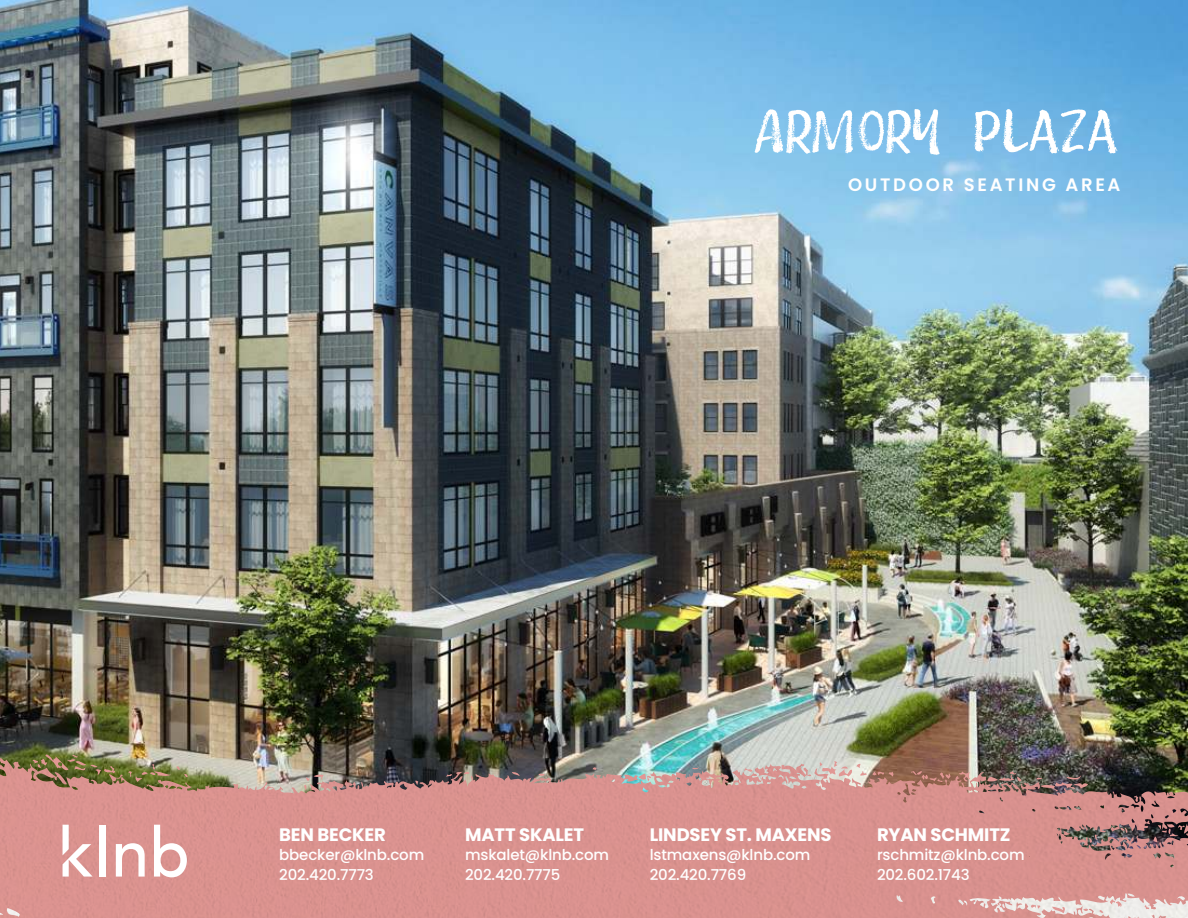
<style>
.page{position:relative;width:1188px;height:918px;background:#fff}
.page>*{position:absolute;margin:0;border:0;box-sizing:border-box;transform-origin:0 0}
.t1{font:90px "Brushberry Sans One";letter-spacing:-.01em;color:#fff}
.t2{font:700 18px "Poppins";letter-spacing:-.01em;color:#fff}
.t3{font:600 18px "Poppins";letter-spacing:.15em;color:#fff}
.t4{font:500 15px/19.5px "Poppins";letter-spacing:-.01em;color:#fff}
</style>
<div class="page">
<img style="left:0;top:0;width:1188px;height:754px">
<svg style="left:33px;top:752px;width:82px;height:2px"></svg>
<svg style="left:0;top:754px;width:1188px;height:164px;background:#c58d87"></svg>
<svg style="left:63px;top:825px;width:30px;height:52px"></svg>
<div style="left:99px;top:825px;width:6px;height:52px;background:#fff"></div>
<svg style="left:116px;top:843px;width:29px;height:34px"></svg>
<svg style="left:154px;top:825px;width:33px;height:52px"></svg>
<h1 class="t1" style="left:756px;top:93px;width:366px">Armory Plaza</h1>
<p class="t3" style="left:848px;top:177px;width:274px">OUTDOOR SEATING AREA</p>
<p class="t2" style="left:279px;top:828px;width:108px">BEN BECKER</p>
<p class="t4" style="left:279px;top:847px;width:146px">bbecker@klnb.com<br>202.420.7773</p>
<p class="t2" style="left:465px;top:828px;width:120px">MATT SKALET</p>
<p class="t4" style="left:465px;top:847px;width:145px">mskalet@klnb.com<br>202.420.7775</p>
<p class="t2" style="left:650px;top:828px;width:183px">LINDSEY ST. MAXENS</p>
<p class="t4" style="left:650px;top:847px;width:162px">lstmaxens@klnb.com<br>202.420.7769</p>
<p class="t2" style="left:877px;top:828px;width:135px">RYAN SCHMITZ</p>
<p class="t4" style="left:877px;top:847px;width:149px">rschmitz@klnb.com<br>202.602.1743</p>
</div>
